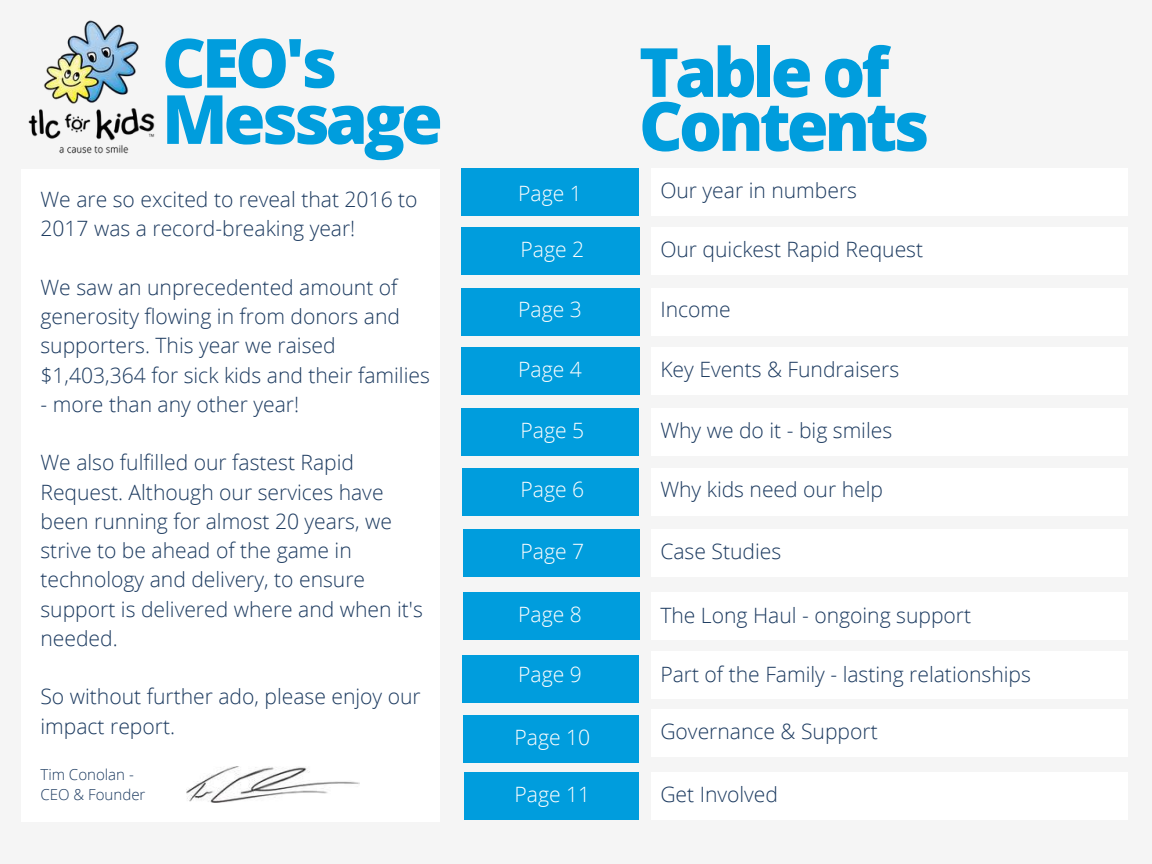
<style>
.page{position:relative;width:1152px;height:864px;background:#f5f5f5}
.page>*{position:absolute;margin:0;border:0;box-sizing:border-box;transform-origin:0 0}
.t1{font:800 67.95px/54px "Open Sans";letter-spacing:-.06em;color:#009ddd}
.t2{font:300 21.15px/29.2px "Open Sans";color:#1e3c61}
.t3{font:300 21.15px "Open Sans";color:#fff}
.t4{font:300 15.15px/20.2px "Open Sans";color:#1e3c61}
</style>
<div class="page">
<div style="left:651px;top:169px;width:477px;height:47px;background:#fff"></div>
<div style="left:461px;top:169px;width:178px;height:47px;background:#009ddd"></div>
<div style="left:461px;top:227px;width:179px;height:48px;background:#009ddd"></div>
<div style="left:461px;top:348px;width:179px;height:47px;background:#009ddd"></div>
<div style="left:465px;top:773px;width:174px;height:47px;background:#009ddd"></div>
<div style="left:464px;top:593px;width:176px;height:47px;background:#009ddd"></div>
<div style="left:461px;top:288px;width:179px;height:47px;background:#009ddd"></div>
<div style="left:461px;top:408px;width:178px;height:48px;background:#009ddd"></div>
<div style="left:462px;top:468px;width:177px;height:47px;background:#009ddd"></div>
<div style="left:462px;top:656px;width:177px;height:47px;background:#009ddd"></div>
<div style="left:464px;top:530px;width:176px;height:47px;background:#009ddd"></div>
<div style="left:651px;top:227px;width:477px;height:48px;background:#fff"></div>
<div style="left:651px;top:288px;width:477px;height:47px;background:#fff"></div>
<div style="left:651px;top:348px;width:477px;height:47px;background:#fff"></div>
<div style="left:651px;top:408px;width:477px;height:48px;background:#fff"></div>
<div style="left:651px;top:468px;width:477px;height:47px;background:#fff"></div>
<div style="left:651px;top:530px;width:477px;height:47px;background:#fff"></div>
<div style="left:651px;top:593px;width:477px;height:47px;background:#fff"></div>
<div style="left:651px;top:651px;width:477px;height:48px;background:#fff"></div>
<div style="left:651px;top:710px;width:477px;height:47px;background:#fff"></div>
<div style="left:21px;top:169px;width:419px;height:652px;background:#fff"></div>
<div style="left:464px;top:716px;width:175px;height:47px;background:#009ddd"></div>
<div style="left:651px;top:773px;width:477px;height:47px;background:#fff"></div>
<img style="left:187px;top:766px;width:173px;height:36px">
<img style="left:28px;top:20px;width:127px;height:134px">
<h1 class="t1" style="left:162px;top:33px;width:282px;line-height:56.2px">CEO's<br>Message</h1>
<p class="t2" style="left:40px;top:184px;width:379px">We are so excited to reveal that 2016 to<br>2017 was a record-breaking year!</p>
<p class="t2" style="left:40px;top:272px;width:391px">We saw an unprecedented amount of generosity flowing in from donors and supporters. This year we raised $1,403,364 for sick kids and their families</p>
<p class="t2" style="left:40px;top:389px;width:260px">- more than any other year!</p>
<p class="t2" style="left:40px;top:447px;width:384px">We also fulfilled our fastest Rapid<br>Request. Although our services have been running for almost 20 years, we strive to be ahead of the game in technology and delivery, to ensure support is delivered where and when it's needed.</p>
<p class="t2" style="left:40px;top:681px;width:382px">So without further ado, please enjoy our impact report.</p>
<p class="t4" style="left:40px;top:764px;width:106px">Tim Conolan -<br>CEO &amp; Founder</p>
<p class="t3" style="left:518px;top:179px;width:65px">Page 1</p>
<p class="t3" style="left:521px;top:234px;width:65px">Page 2</p>
<p class="t3" style="left:518px;top:295px;width:65px">Page 3</p>
<p class="t3" style="left:518px;top:354px;width:65px">Page 4</p>
<p class="t3" style="left:521px;top:415px;width:65px">Page 5</p>
<p class="t3" style="left:521px;top:475px;width:65px">Page 6</p>
<p class="t3" style="left:521px;top:537px;width:65px">Page 7</p>
<p class="t3" style="left:518px;top:600px;width:65px">Page 8</p>
<p class="t3" style="left:518px;top:659px;width:65px">Page 9</p>
<p class="t3" style="left:515px;top:722px;width:77px">Page 10</p>
<p class="t3" style="left:515px;top:780px;width:77px">Page 11</p>
<h1 class="t1" style="left:639px;top:44px;width:292px">Table of<br>Contents</h1>
<p class="t2" style="left:660px;top:175px;width:198px">Our year in numbers</p>
<p class="t2" style="left:660px;top:234px;width:264px">Our quickest Rapid Request</p>
<p class="t2" style="left:660px;top:294px;width:72px">Income</p>
<p class="t2" style="left:660px;top:354px;width:240px">Key Events &amp; Fundraisers</p>
<p class="t2" style="left:660px;top:415px;width:233px">Why we do it - big smiles</p>
<p class="t2" style="left:660px;top:474px;width:224px">Why kids need our help</p>
<p class="t2" style="left:660px;top:536px;width:122px">Case Studies</p>
<p class="t2" style="left:660px;top:600px;width:312px">The Long Haul - ongoing support</p>
<p class="t2" style="left:660px;top:659px;width:372px">Part of the Family - lasting relationships</p>
<p class="t2" style="left:660px;top:716px;width:219px">Governance &amp; Support</p>
<p class="t2" style="left:660px;top:779px;width:119px">Get Involved</p>
</div>
